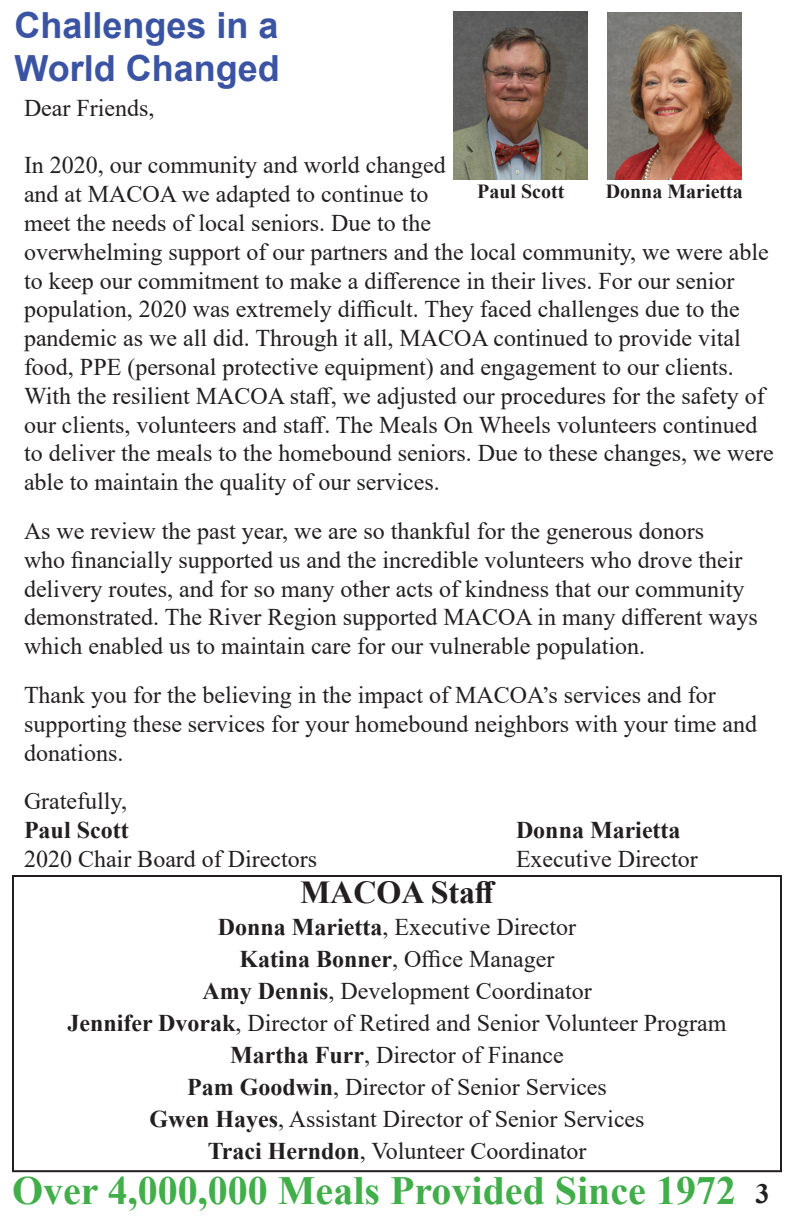
<style>
.page{position:relative;width:792px;height:1224px;background:#fff}
.page>*{position:absolute;margin:0;border:0;box-sizing:border-box;transform-origin:0 0}
.t1{font:700 40px "Times New Roman";color:#40ae49}
.t2{font:700 36px "Arial";color:#3a53a3}
.t3{font:700 32px "Times New Roman";color:#231f20}
.t4{font:700 28px "Times New Roman";color:#231f20}
.t5{font:24px/28.8px "Times New Roman";color:#231f20}
.t6{font:700 24px "Times New Roman";color:#231f20}
.t7{font:700 20px "Times New Roman";color:#231f20}
.s1{font-weight:700}
</style>
<div class="page">
<img style="left:454px;top:12px;width:134px;height:167px">
<img style="left:607px;top:12px;width:134px;height:167px">
<div style="left:12px;top:875px;width:770px;height:297px;border:2px solid #231f20"></div>
<p class="t2" style="left:14px;top:0;width:266px">Challenges in a</p>
<p class="t2" style="left:14px;top:43px;width:267px">World Changed</p>
<p class="t5" style="left:24px;top:93px;width:132px">Dear Friends,</p>
<p class="t5" style="left:24px;top:150px;width:423px">In 2020, our community and world changed</p>
<p class="t5" style="left:24px;top:179px;width:406px">and at MACOA we adapted to continue to</p>
<p class="t5" style="left:24px;top:208px;width:409px">meet the needs of local seniors. Due to the</p>
<p class="t5" style="left:24px;top:237px;width:751px">overwhelming support of our partners and the local community, we were able to keep our commitment to make a difference in their lives. For our senior population, 2020 was extremely difficult. They faced challenges due to the pandemic as we all did. Through it all, MACOA continued to provide vital food, PPE (personal protective equipment) and engagement to our clients.<br>With the resilient MACOA staff, we adjusted our procedures for the safety of our clients, volunteers and staff. The Meals On Wheels volunteers continued to deliver the meals to the homebound seniors. Due to these changes, we were able to maintain the quality of our services.</p>
<p class="t5" style="left:24px;top:516px;width:735px">As we review the past year, we are so thankful for the generous donors<br>who financially supported us and the incredible volunteers who drove their delivery routes, and for so many other acts of kindness that our community demonstrated. The River Region supported MACOA in many different ways which enabled us to maintain care for our vulnerable population.</p>
<p class="t5" style="left:24px;top:680px;width:735px">Thank you for the believing in the impact of MACOA’s services and for supporting these services for your homebound neighbors with your time and donations.</p>
<p class="t5" style="left:24px;top:786px;width:105px">Gratefully,</p>
<p class="t6" style="left:24px;top:813px;width:106px">Paul Scott</p>
<p class="t6" style="left:516px;top:813px;width:166px">Donna Marietta</p>
<p class="t5" style="left:24px;top:844px;width:295px">2020 Chair Board of Directors</p>
<p class="t5" style="left:516px;top:844px;width:183px">Executive Director</p>
<p class="t7" style="left:477px;top:177px;width:89px">Paul Scott</p>
<p class="t7" style="left:606px;top:177px;width:139px">Donna Marietta</p>
<p class="t3" style="left:300px;top:869px;width:197px">MACOA Staff</p>
<p class="t5" style="left:218px;top:912px;width:360px"><span class="s1">Donna Marietta</span>, Executive Director</p>
<p class="t5" style="left:240px;top:944px;width:316px"><span class="s1">Katina Bonner</span>, Office Manager</p>
<p class="t5" style="left:202px;top:976px;width:391px"><span class="s1">Amy Dennis</span>, Development Coordinator</p>
<p class="t5" style="left:67px;top:1008px;width:661px"><span class="s1">Jennifer Dvorak</span>, Director of Retired and Senior Volunteer Program</p>
<p class="t5" style="left:230px;top:1040px;width:335px"><span class="s1">Martha Furr</span>, Director of Finance</p>
<p class="t5" style="left:187px;top:1072px;width:421px"><span class="s1">Pam Goodwin</span>, Director of Senior Services</p>
<p class="t5" style="left:149px;top:1104px;width:497px"><span class="s1">Gwen Hayes</span>, Assistant Director of Senior Services</p>
<p class="t5" style="left:208px;top:1136px;width:380px"><span class="s1">Traci Herndon</span>, Volunteer Coordinator</p>
<p class="t1" style="left:12px;top:1162px;width:726px">Over 4,000,000 Meals Provided Since 1972</p>
<p class="t4" style="left:756px;top:1173px;width:15px">3</p>
</div>
